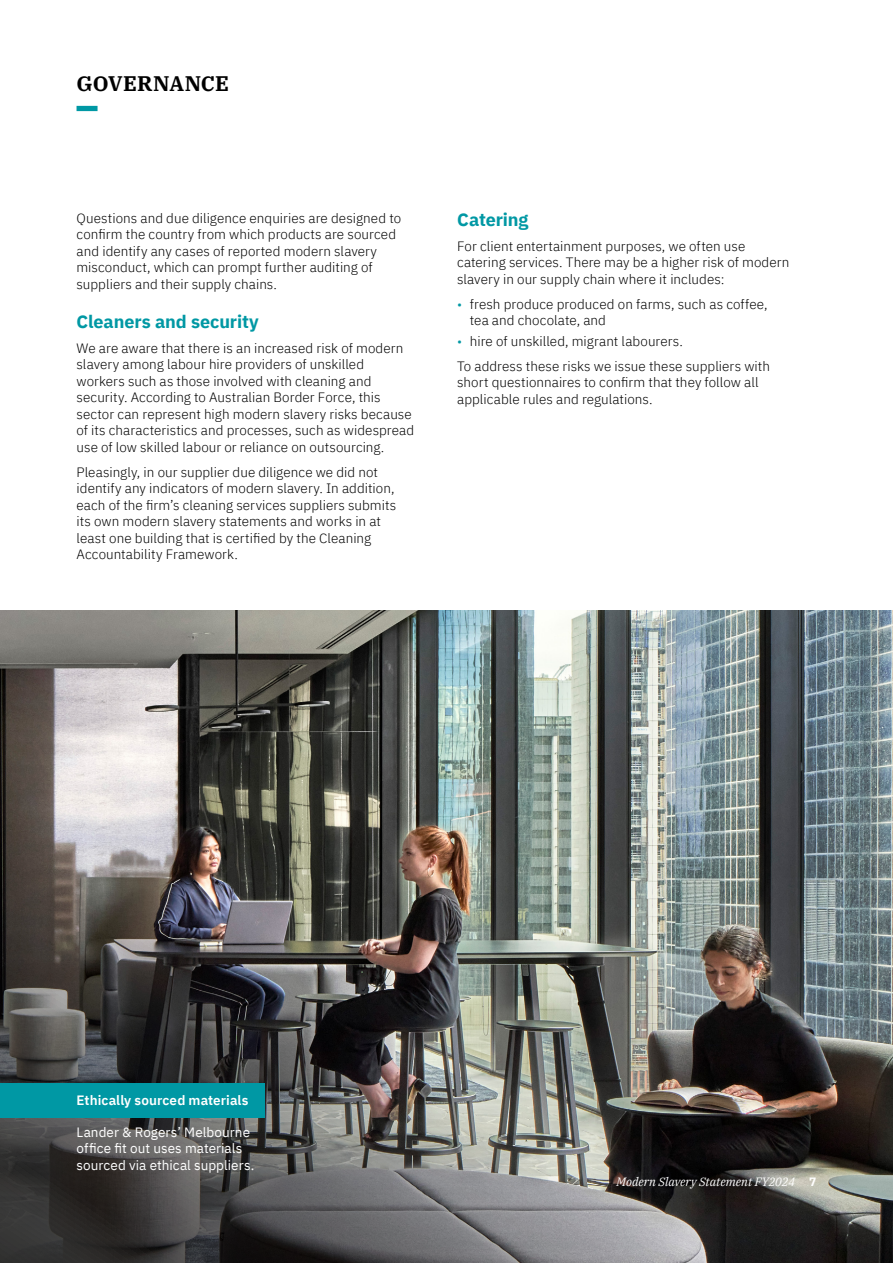
<style>
.page{position:relative;width:893px;height:1263px;background:#fff}
.page>*{position:absolute;margin:0;border:0;box-sizing:border-box;transform-origin:0 0}
.t1{font:700 21px "IBM Plex Serif";letter-spacing:.005em;color:#000}
.t2{font:700 18px "IBM Plex Sans";letter-spacing:-.005em;color:#0098a4}
.t3{font:300 13.5px/16.5px "IBM Plex Sans";letter-spacing:.005em;color:#000}
.t4{font:13.5px/16.5px "IBM Plex Sans";letter-spacing:.005em;color:#fff}
.t5{font:600 13.5px "IBM Plex Sans";letter-spacing:.005em;color:#fff}
.t6{font:italic 12px "IBM Plex Serif";color:#fff}
.s1{color:#0098a4}
.s2{font-family:"IBM Plex Sans";font-weight:700;font-style:normal}
</style>
<div class="page">
<div style="left:77px;top:106px;width:21px;height:5px;background:#0098a4"></div>
<img style="left:0;top:610px;width:893px;height:653px">
<div style="left:0;top:1083px;width:265px;height:34px;background:#0098a4"></div>
<h1 class="t1" style="left:77px;top:67px;width:154px">GOVERNANCE</h1>
<p class="t3" style="left:77px;top:208px;width:326px">Questions and due diligence enquiries are designed to confirm the country from which products are sourced and identify any cases of reported modern slavery misconduct, which can prompt further auditing of suppliers and their supply chains.</p>
<h2 class="t2" style="left:77px;top:307px;width:184px">Cleaners and security</h2>
<p class="t3" style="left:77px;top:339px;width:339px">We are aware that there is an increased risk of modern slavery among labour hire providers of unskilled workers such as those involved with cleaning and security. According to Australian Border Force, this sector can represent high modern slavery risks because of its characteristics and processes, such as widespread use of low skilled labour or reliance on outsourcing.</p>
<p class="t3" style="left:77px;top:463px;width:321px">Pleasingly, in our supplier due diligence we did not identify any indicators of modern slavery. In addition, each of the firm’s cleaning services suppliers submits its own modern slavery statements and works in at least one building that is certified by the Cleaning Accountability Framework.</p>
<h2 class="t2" style="left:457px;top:205px;width:73px">Catering</h2>
<p class="t3" style="left:457px;top:237px;width:334px">For client entertainment purposes, we often use catering services. There may be a higher risk of modern slavery in our supply chain where it includes:</p>
<p class="t3" style="left:470px;top:295px;width:299px;text-indent:-13px"><span class="s1">•</span> fresh produce produced on farms, such as coffee, tea and chocolate, and</p>
<p class="t3" style="left:457px;top:328px;width:314px;line-height:25px"><span class="s1">•</span> hire of unskilled, migrant labourers.<br>To address these risks we issue these suppliers with</p>
<p class="t3" style="left:457px;top:373px;width:303px">short questionnaires to confirm that they follow all applicable rules and regulations.</p>
<p class="t5" style="left:77px;top:1090px;width:174px">Ethically sourced materials</p>
<p class="t4" style="left:77px;top:1123px;width:179px">Lander &amp; Rogers’ Melbourne office fit out uses materials sourced via ethical suppliers.</p>
<p class="t6" style="left:616px;top:1173px;width:201px">Modern Slavery Statement FY2024 <span class="s2">7</span></p>
</div>
